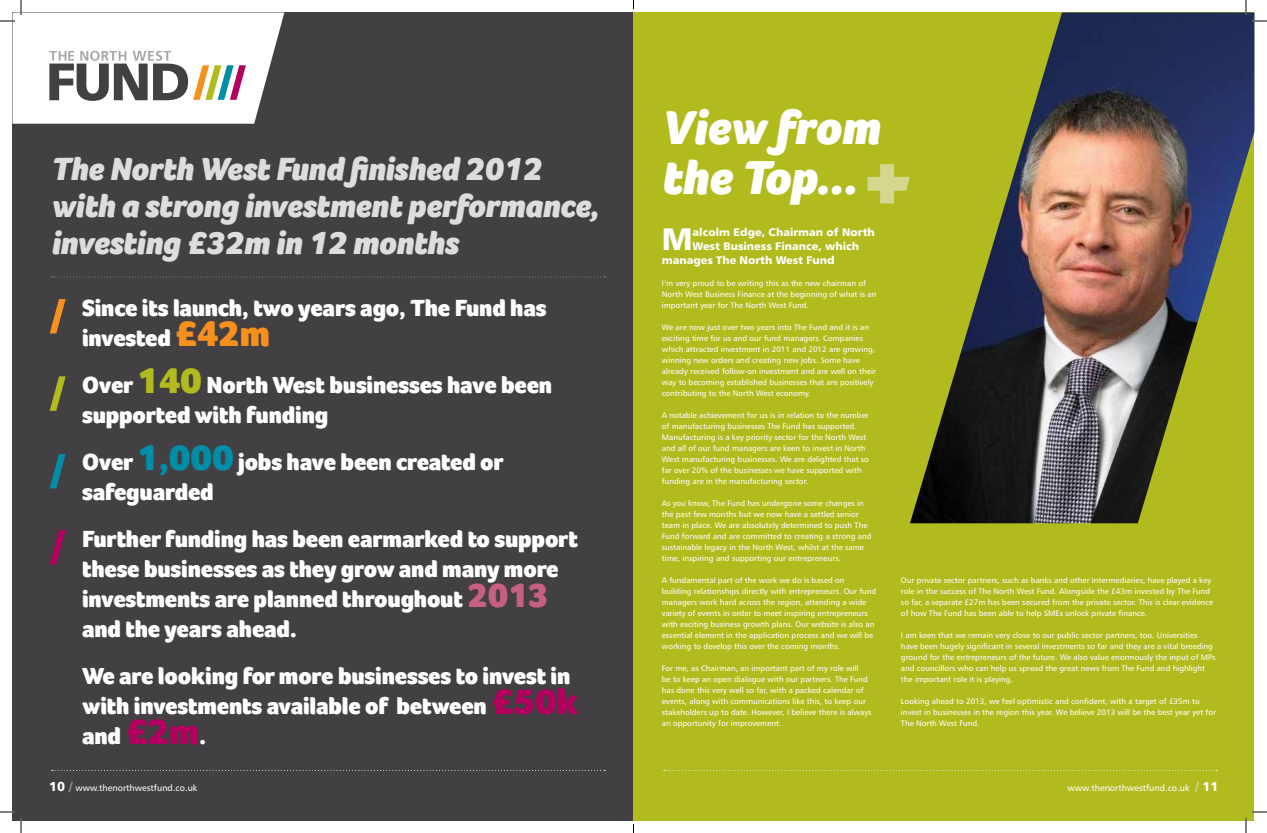
<style>
.page{position:relative;width:1267px;height:833px;background:#fff}
.page>*{position:absolute;margin:0;border:0;box-sizing:border-box;transform-origin:0 0}
.t1{font:italic 900 49px/50px "Foco";color:#fff}
.t2{font:italic 900 33px/37px "Foco";letter-spacing:-.01em;color:#dcddde}
.t3{font:31.2px "Humanist 777 BT Black B";color:#fff}
.t4{font:900 24px/30px "Foco";letter-spacing:-.01em;color:#fff}
.t5{font:11px "Humanist 777 BT Black B";color:#fff}
.t6{font:9px "Humanist 777 BT Roman B";color:#fff}
.t7{font:8px/11px "Humanist 777 BT Roman B";color:#fff}
.s1{font-size:37px;color:#f7901e}
.s2{font-size:37px;color:#b2bb1e}
.s3{font-size:37px;color:#008da8}
.s4{font-size:35px;color:#c65f83}
.s5{font-size:37px;color:#b1005d}
.s6{font-family:"Humanist 777 BT Black B";font-size:13px}
.s7{font-family:"Humanist 777 BT Black B";font-size:13px;color:#939598}
.s8{font-family:"Humanist 777 BT Black B";font-size:13px;color:#d4d88e}
</style>
<div class="page">
<div style="left:12px;top:12px;width:630px;height:808px;background:#434043"></div>
<div style="left:633px;top:12px;width:621px;height:808px;background:#b2bb1e"></div>
<svg style="left:52px;top:770px;width:553px;height:1px"></svg>
<svg style="left:664px;top:770px;width:553px;height:1px"></svg>
<img style="left:910px;top:12px;width:344px;height:511px">
<svg style="left:867px;top:164px;width:43px;height:39px"></svg>
<svg style="left:52px;top:276px;width:553px;height:1px"></svg>
<svg style="left:50px;top:299px;width:16px;height:34px"></svg>
<svg style="left:50px;top:376px;width:16px;height:35px"></svg>
<svg style="left:50px;top:454px;width:16px;height:34px"></svg>
<svg style="left:50px;top:530px;width:16px;height:34px"></svg>
<svg style="left:1252px;top:20px;width:15px;height:2px"></svg>
<svg style="left:1252px;top:811px;width:15px;height:2px"></svg>
<svg style="left:0;top:0;width:284px;height:124px"></svg>
<svg style="left:0;top:811px;width:22px;height:22px"></svg>
<svg style="left:1245px;top:0;width:1px;height:15px"></svg>
<svg style="left:1245px;top:818px;width:1px;height:15px"></svg>
<h2 class="t2" style="left:51px;top:151px;width:549px">The North West Fund finished 2012 with a strong investment performance, investing £32m in 12 months</h2>
<h3 class="t4" style="left:82px;top:293px;width:466px">Since its launch, two years ago, The Fund has invested <span class="s1">£42m</span></h3>
<h3 class="t4" style="left:82px;top:370px;width:472px">Over <span class="s2">140</span> North West businesses have been supported with funding</h3>
<h3 class="t4" style="left:82px;top:447px;width:423px">Over <span class="s3">1,000</span> jobs have been created or safeguarded</h3>
<h3 class="t4" style="left:82px;top:524px;width:497px">Further funding has been earmarked to support these businesses as they grow and many more investments are planned throughout <span class="s4">2013 </span>and the years ahead.</h3>
<h3 class="t4" style="left:82px;top:661px;width:498px">We are looking for more businesses to invest in with investments available of between <span class="s5">£50k </span>and <span class="s5">£2m</span>.</h3>
<h1 class="t1" style="left:662px;top:103px;width:220px">View from the Top...</h1>
<h3 class="t3" style="left:662px;top:219px;width:32px">M</h3>
<h3 class="t5" style="left:692px;top:225px;width:184px">alcolm Edge, Chairman of North</h3>
<h3 class="t5" style="left:692px;top:239px;width:168px">West Business Finance, which</h3>
<h3 class="t5" style="left:662px;top:253px;width:174px">manages The North West Fund</h3>
<p class="t7" style="left:662px;top:278px;width:216px">I’m very proud to be writing this as the new chairman of<br>North West Business Finance at the beginning of what is an important year for The North West Fund.</p>
<p class="t7" style="left:662px;top:322px;width:215px">We are now just over two years into The Fund and it is an exciting time for us and our fund managers. Companies which attracted investment in 2011 and 2012 are growing, winning new orders and creating new jobs. Some have already received follow-on investment and are well on their way to becoming established businesses that are positively contributing to the North West economy.</p>
<p class="t7" style="left:662px;top:410px;width:209px">A notable achievement for us is in relation to the number of manufacturing businesses The Fund has supported.<br>Manufacturing is a key priority sector for the North West and all of our fund managers are keen to invest in North West manufacturing businesses. We are delighted that so far over 20% of the businesses we have supported with funding are in the manufacturing sector.</p>
<p class="t7" style="left:662px;top:498px;width:211px">As you know, The Fund has undergone some changes in the past few months but we now have a settled senior team in place. We are absolutely determined to push The Fund forward and are committed to creating a strong and sustainable legacy in the North West, whilst at the same time, inspiring and supporting our entrepreneurs.</p>
<p class="t7" style="left:662px;top:575px;width:216px">A fundamental part of the work we do is based on<br>building relationships directly with entrepreneurs. Our fund managers work hard across the region, attending a wide variety of events in order to meet inspiring entrepreneurs with exciting business growth plans. Our website is also an essential element in the application process and we will be working to develop this over the coming months.</p>
<p class="t7" style="left:662px;top:663px;width:211px">For me, as Chairman, an important part of my role will<br>be to keep an open dialogue with our partners. The Fund has done this very well so far, with a packed calendar of events, along with communications like this, to keep our stakeholders up to date. However, I believe there is always an opportunity for improvement.</p>
<p class="t7" style="left:901px;top:575px;width:314px">Our private sector partners, such as banks and other intermediaries, have played a key role in the success of The North West Fund. Alongside the £43m invested by The Fund so far, a separate £27m has been secured from the private sector. This is clear evidence of how The Fund has been able to help SMEs unlock private finance.</p>
<p class="t7" style="left:901px;top:630px;width:316px">I am keen that we remain very close to our public sector partners, too. Universities have been hugely significant in several investments so far and they are a vital breeding ground for the entrepreneurs of the future. We also value enormously the input of MPs and councillors who can help us spread the great news from The Fund and highlight the important role it is playing.</p>
<p class="t7" style="left:901px;top:696px;width:316px">Looking ahead to 2013, we feel optimistic and confident, with a target of £35m to invest in businesses in the region this year. We believe 2013 will be the best year yet for<br>The North West Fund.</p>
<p class="t6" style="left:49px;top:783px;width:150px"><span class="s6">10</span> <span class="s7">/</span> www.thenorthwestfund.co.uk</p>
<p class="t6" style="left:1067px;top:783px;width:153px">www.thenorthwestfund.co.uk <span class="s8">/</span> <span class="s6">11</span></p>
</div>
